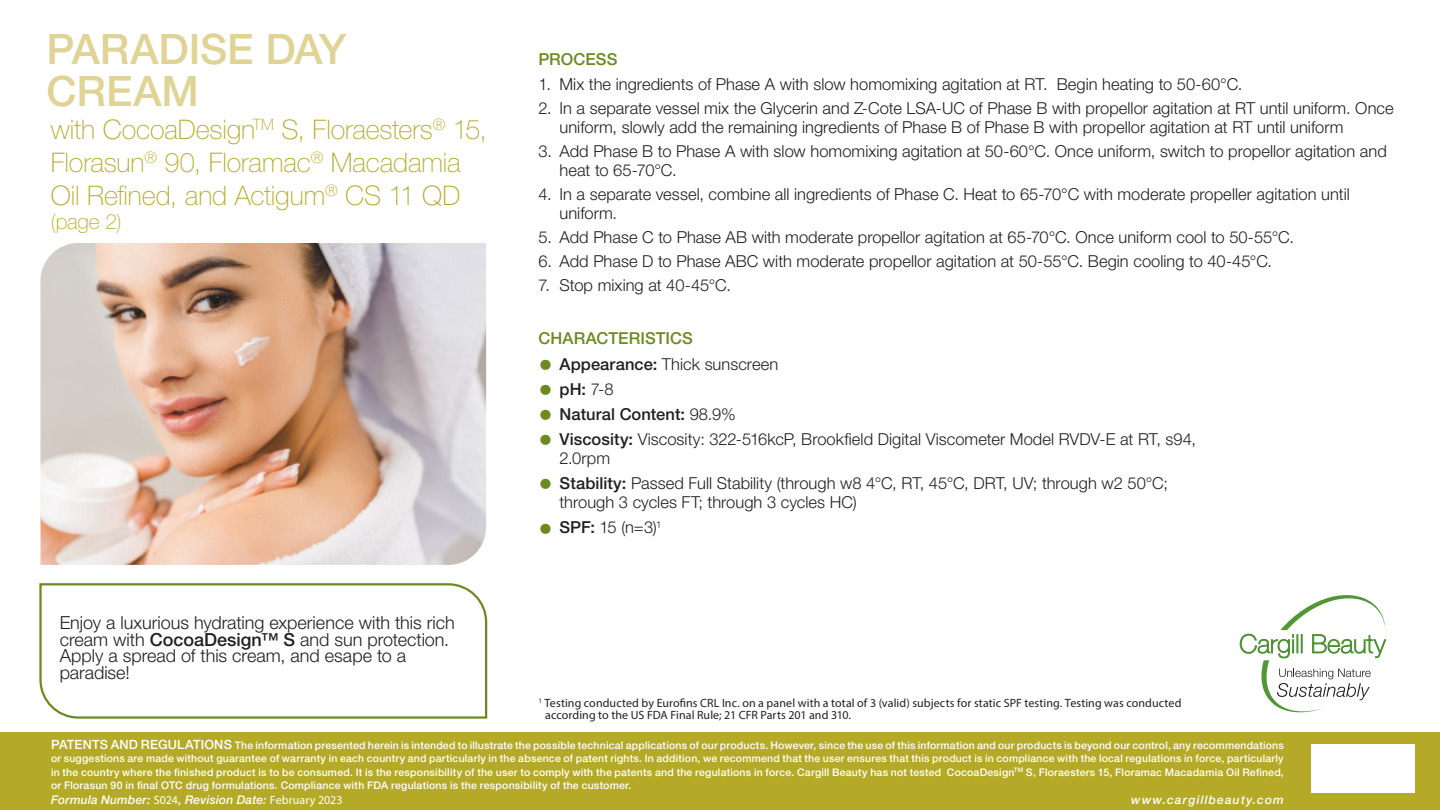
<style>
.page{position:relative;width:1440px;height:810px;background:#fff}
.page>*{position:absolute;margin:0;border:0;box-sizing:border-box;transform-origin:0 0}
.Helvetica_11_pt{font:500 42px/42px "Helvetica Neue LT Std";color:#dfd496}
.Helvetica_11_pt-2{font:100 27px/33px "Helvetica Neue LT Std";letter-spacing:-.005em;color:#b4aa27}
.Helvetica_11_pt-3{font:100 21px "Helvetica Neue LT Std";color:#b4aa27}
.Helvetica_11_pt-4{font:300 18px/16.5px "Helvetica Neue LT Std";color:#231f20}
.t1{font:300 16.5px/18.8px "Helvetica Neue LT Std";color:#231f20}
.t2{font:500 16.5px "Helvetica Neue LT Std";letter-spacing:.005em;color:#231f20}
.Green_SH{font:500 16.5px "Helvetica Neue LT Std";letter-spacing:.005em;color:#6c8a1f}
.Helvetica_11_pt-5{font:12px/12px "Myriad Pro";letter-spacing:.005em;color:#231f20}
.Helvetica_11_pt-6{font:italic 500 12px "Helvetica Neue LT Std";letter-spacing:.025em;color:#fff}
.Helvetica_11_pt-7{font:italic 500 12px "Helvetica Neue LT Std";letter-spacing:.1em;color:#fff}
.Helvetica_11_pt-8{font:500 10.5px/13.5px "Helvetica Neue LT Std";letter-spacing:.02em;color:#fff;text-align:justify}
.s1{font-weight:500}
.s2{font-weight:100;font-size:28.5px;color:#6c8a1f}
.s3{font-weight:300}
.s4{font-size:12.75px}
.s5{font-family:"Myriad Pro";font-weight:400;font-style:normal}
</style>
<div class="page">
<div style="left:0;top:732px;width:1440px;height:78px;background:#b4aa27"></div>
<div style="left:1311px;top:744px;width:103px;height:49px;background:#fff"></div>
<svg style="left:1240px;top:595px;width:146px;height:117px"></svg>
<svg style="left:39px;top:583px;width:449px;height:136px"></svg>
<img style="left:40px;top:243px;width:446px;height:322px">
<p class="Helvetica_11_pt" style="left:46px;top:28px;width:301px">PARADISE DAY<br>CREAM</p>
<p class="Helvetica_11_pt-2" style="left:51px;top:113px;width:437px">with CocoaDesign<sup>TM</sup> S, Floraesters<sup>®</sup> 15,<br>Florasun<sup>®</sup> 90, Floramac<sup>®</sup> Macadamia<br>Oil Refined, and Actigum<sup>®</sup> CS 11 QD</p>
<p class="Helvetica_11_pt-3" style="left:51px;top:210px;width:72px">(page 2)</p>
<p class="Helvetica_11_pt-4" style="left:60px;top:614px;width:397px">Enjoy a luxurious hydrating experience with this rich cream with <span class="s1">CocoaDesign™ S</span> and sun protection.<br>Apply a spread of this cream, and esape to a paradise!</p>
<p class="Green_SH" style="left:538px;top:49px;width:80px">PROCESS</p>
<p class="t1" style="left:538px;top:75px;width:705px">1. Mix the ingredients of Phase A with slow homomixing agitation at RT. Begin heating to 50-60°C.</p>
<p class="t1" style="left:559px;top:99px;width:836px;text-indent:-21px">2. In a separate vessel mix the Glycerin and Z-Cote LSA-UC of Phase B with propellor agitation at RT until uniform. Once uniform, slowly add the remaining ingredients of Phase B of Phase B with propellor agitation at RT until uniform</p>
<p class="t1" style="left:559px;top:142px;width:829px;text-indent:-21px">3. Add Phase B to Phase A with slow homomixing agitation at 50-60°C. Once uniform, switch to propellor agitation and heat to 65-70°C.</p>
<p class="t1" style="left:559px;top:185px;width:792px;text-indent:-21px">4. In a separate vessel, combine all ingredients of Phase C. Heat to 65-70°C with moderate propeller agitation until uniform.</p>
<p class="t1" style="left:538px;top:227px;width:757px">5. Add Phase C to Phase AB with moderate propellor agitation at 65-70°C. Once uniform cool to 50-55°C.</p>
<p class="t1" style="left:538px;top:252px;width:735px">6. Add Phase D to Phase ABC with moderate propellor agitation at 50-55°C. Begin cooling to 40-45°C.</p>
<p class="t1" style="left:538px;top:276px;width:194px">7. Stop mixing at 40-45°C.</p>
<p class="Green_SH" style="left:538px;top:328px;width:156px">CHARACTERISTICS</p>
<p class="t1" style="left:538px;top:354px;width:241px"><span class="s2">•</span> <span class="s1">Appearance:</span> Thick sunscreen</p>
<p class="t2" style="left:538px;top:379px;width:77px"><span class="s2">•</span> pH: <span class="s3">7-8</span></p>
<p class="t2" style="left:538px;top:404px;width:199px"><span class="s2">•</span> Natural Content: <span class="s3">98.9%</span></p>
<p class="t1" style="left:559px;top:429px;width:638px;line-height:19.5px;text-indent:-21px"><span class="s2">•</span> <span class="s1">Viscosity:</span> Viscosity: 322-516kcP, Brookfield Digital Viscometer Model RVDV-E at RT, s94,<br>2.0rpm</p>
<p class="t1" style="left:559px;top:473px;width:610px;line-height:19.5px;text-indent:-21px"><span class="s2">•</span> <span class="s1">Stability:</span> Passed Full Stability (through w8 4°C, RT, 45°C, DRT, UV; through w2 50°C; through 3 cycles FT; through 3 cycles HC)</p>
<p class="t1" style="left:538px;top:518px;width:124px"><span class="s2">•</span> <span class="s1">SPF:</span> 15 (n=3)<sup>1</sup></p>
<p class="Helvetica_11_pt-5" style="left:545px;top:696px;width:638px;text-indent:-7px"><sup>1</sup> Testing conducted by Eurofins CRL Inc. on a panel with a total of 3 (valid) subjects for static SPF testing. Testing was conducted according to the US FDA Final Rule; 21 CFR Parts 201 and 310.</p>
<p class="Helvetica_11_pt-8" style="left:51px;top:738px;width:1234px"><span class="s4">PATENTS AND REGULATIONS</span> The information presented herein is intended to illustrate the possible technical applications of our products. However, since the use of this information and our products is beyond our control, any recommendations or suggestions are made without guarantee of warranty in each country and particularly in the absence of patent rights. In addition, we recommend that the user ensures that this product is in compliance with the local regulations in force, particularly in the country where the finished product is to be consumed. It is the responsibility of the user to comply with the patents and the regulations in force. Cargill Beauty has not tested CocoaDesign<sup>TM</sup> S, Floraesters 15, Floramac Macadamia Oil Refined, or Florasun 90 in final OTC drug formulations. Compliance with FDA regulations is the responsibility of the customer.</p>
<p class="Helvetica_11_pt-6" style="left:51px;top:793px;width:293px">Formula Number: <span class="s5">S024</span>, Revision Date: <span class="s5">February 2023</span></p>
<p class="Helvetica_11_pt-7" style="left:1131px;top:793px;width:154px">www.cargillbeauty.com</p>
</div>
